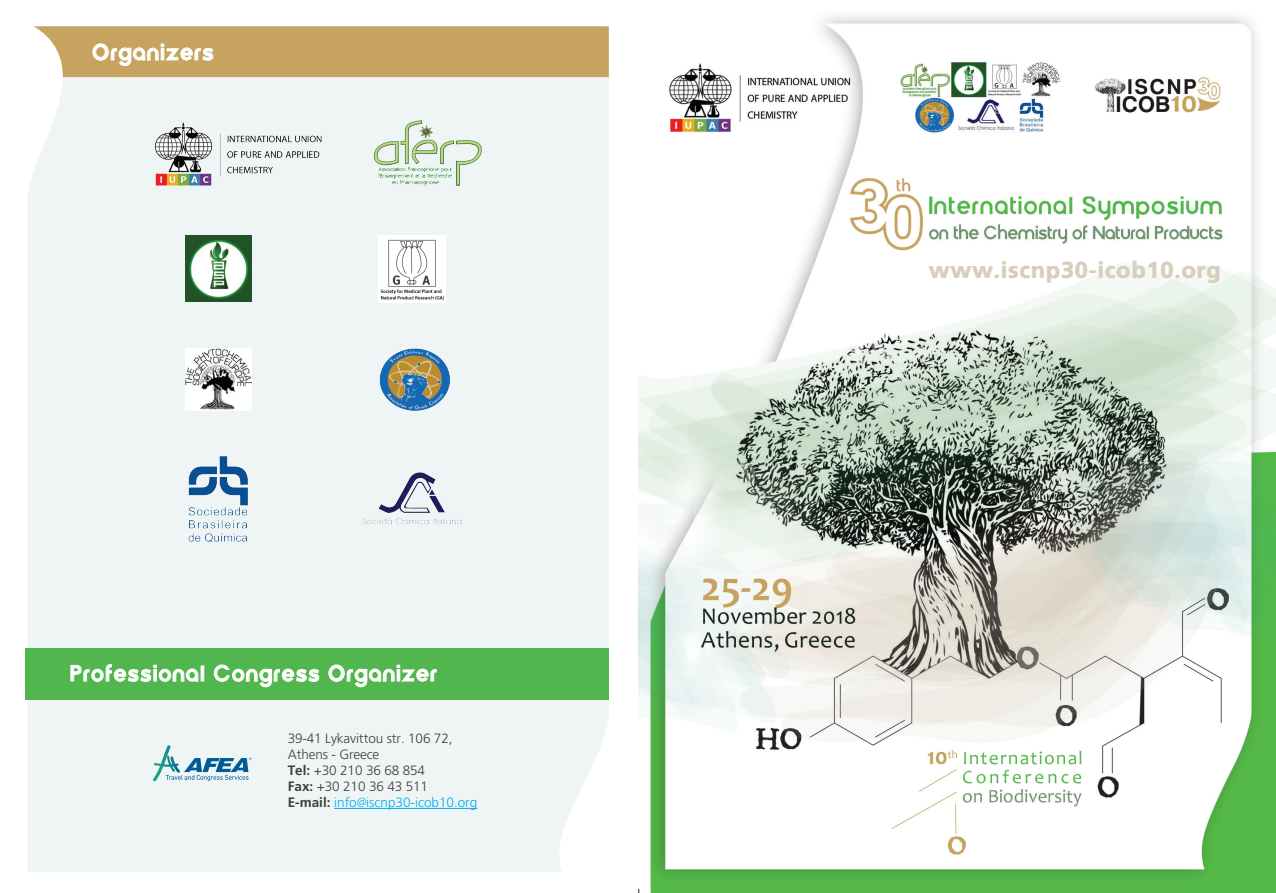
<style>
.page{position:relative;width:1276px;height:893px;background:#fff}
.page>*{position:absolute;margin:0;border:0;box-sizing:border-box;transform-origin:0 0}
.t1{font:900 23.25px "PF Catalog";color:#d8cebc}
.t2{font:22.5px "Budget 2012";letter-spacing:.08em;color:#fff}
.t3{font:300 13.5px/16.2px "PF Catalog";letter-spacing:-.01em;color:#3e3e3f}
.s1{font-weight:700}
.s2{color:#00aeef}
</style>
<div class="page">
<img style="left:638px;top:16px;width:638px;height:877px">
<div style="left:28px;top:77px;width:581px;height:795px;background:#eff5f4"></div>
<svg style="left:34px;top:26px;width:575px;height:51px"></svg>
<img style="left:141px;top:115px;width:189px;height:85px">
<img style="left:373px;top:117px;width:111px;height:69px">
<img style="left:185px;top:236px;width:66px;height:66px">
<img style="left:378px;top:235px;width:67px;height:68px">
<img style="left:185px;top:349px;width:67px;height:61px">
<img style="left:380px;top:348px;width:70px;height:63px">
<img style="left:186px;top:453px;width:65px;height:92px">
<img style="left:356px;top:470px;width:111px;height:58px">
<div style="left:25px;top:648px;width:584px;height:52px;background:#51b64d"></div>
<svg style="left:70px;top:664px;width:128px;height:18px"></svg>
<div style="left:201px;top:666px;width:3px;height:15px;border:1px solid #fff"></div>
<svg style="left:214px;top:664px;width:105px;height:23px"></svg>
<svg style="left:328px;top:664px;width:109px;height:23px"></svg>
<hr style="left:334px;top:808px;width:143px;height:1px;background:#00aeef">
<svg style="left:153px;top:745px;width:98px;height:36px"></svg>
<h2 class="t2" style="left:93px;top:42px;width:122px">Organizers</h2>
<h2 class="t2" style="left:71px;top:663px;width:368px">Professional Congress Organizer</h2>
<p class="t3" style="left:288px;top:730px;width:191px">39-41 Lykavittou str. 106 72,<br>Athens - Greece<br><span class="s1">Τel:</span> +30 210 36 68 854<br><span class="s1">Fax:</span> +30 210 36 43 511<br><span class="s1">E-mail:</span> <span class="s2">info@iscnp30-icob10.org</span></p>
<h1 class="t1" style="left:928px;top:257px;width:294px">www.iscnp30-icob10.org</h1>
</div>
